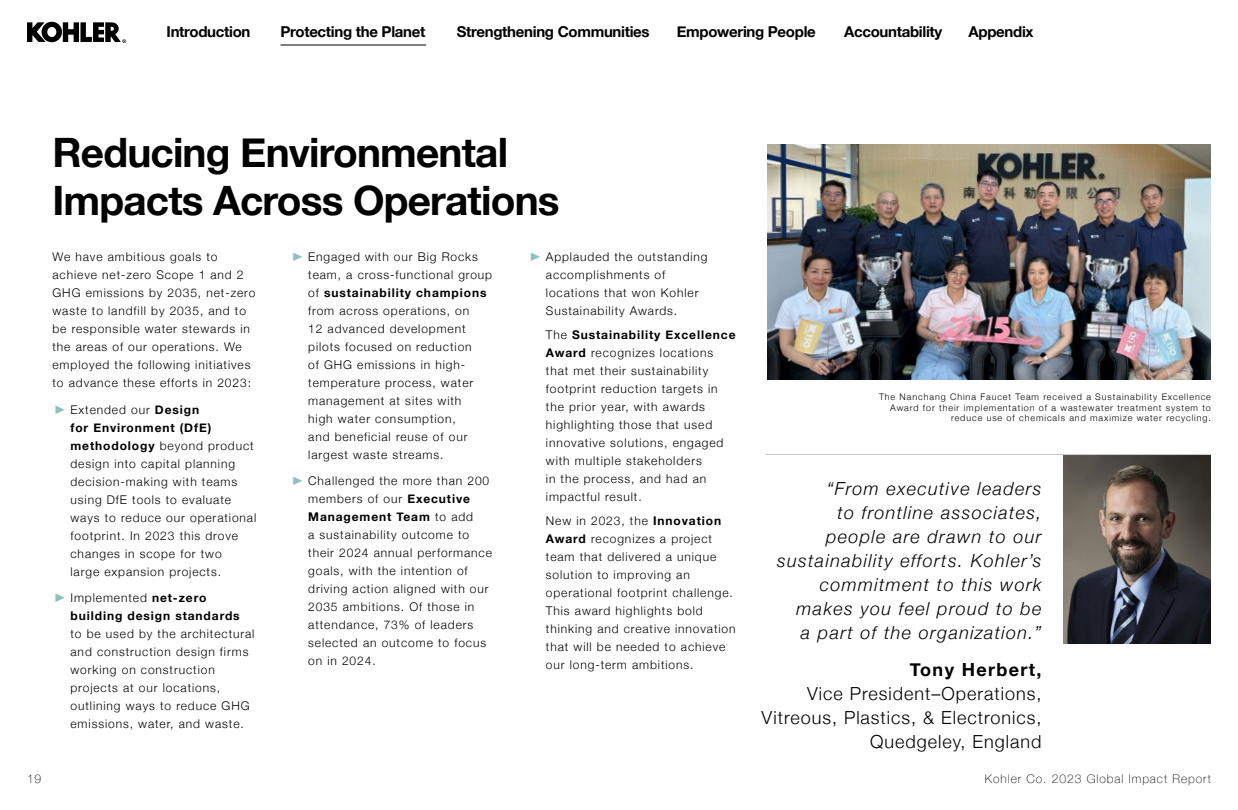
<style>
.page{position:relative;width:1238px;height:810px;background:#fff}
.page>*{position:absolute;margin:0;border:0;box-sizing:border-box;transform-origin:0 0}
.t1{font:700 40.5px/48px "Helvetica Neue";letter-spacing:-.02em;color:#000}
.t2{font:italic 300 18px/24px "Helvetica Neue";letter-spacing:.075em;color:#000;text-align:right}
.t3{font:300 18px/24px "Helvetica Neue";letter-spacing:.055em;color:#000;text-align:right}
.t4{font:700 18px "Helvetica Neue";letter-spacing:.075em;color:#000}
.t5{font:700 15px "Helvetica Neue";letter-spacing:-.02em;color:#000}
.t6{font:300 12px/18px "Helvetica Neue";letter-spacing:.075em;color:#000}
.t7{font:700 12px/18px "Helvetica Neue";letter-spacing:.075em;color:#000}
.t8{font:100 12px "Helvetica Neue";letter-spacing:.08em;color:#000}
.t9{font:300 9px/10.5px "Helvetica Neue";letter-spacing:.1em;color:#000;text-align:right}
.s1{color:#8dc0bf}
.s2{font-weight:700}
.s3{font-weight:300;color:#8dc0bf}
.s4{font-weight:300}
</style>
<div class="page">
<svg style="left:27px;top:22px;width:99px;height:21px"></svg>
<hr style="left:280px;top:45px;width:146px;height:1px;background:#000">
<img style="left:767px;top:144px;width:443px;height:236px">
<img style="left:1063px;top:455px;width:147px;height:188px">
<hr style="left:765px;top:454px;width:445px;height:1px;background:#c7c8ca">
<p class="t5" style="left:166px;top:20px;width:85px">Introduction</p>
<p class="t5" style="left:280px;top:20px;width:146px">Protecting the Planet</p>
<p class="t5" style="left:457px;top:20px;width:194px">Strengthening Communities</p>
<p class="t5" style="left:677px;top:20px;width:141px">Empowering People</p>
<p class="t5" style="left:844px;top:20px;width:100px">Accountability</p>
<p class="t5" style="left:968px;top:20px;width:67px">Appendix</p>
<h1 class="t1" style="left:52px;top:130px;width:508px">Reducing Environmental<br>Impacts Across Operations</h1>
<p class="t6" style="left:52px;top:247px;width:204px">We have ambitious goals to achieve net-zero Scope 1 and 2<br>GHG emissions by 2035, net-zero waste to landfill by 2035, and to be responsible water stewards in the areas of our operations. We employed the following initiatives to advance these efforts in 2023:</p>
<p class="t6" style="left:70px;top:400px;width:187px;text-indent:-18px"><span class="s1">Ҙ</span> Extended our <span class="s2">Design<br>for Environment (DfE) methodology</span> beyond product design into capital planning decision-making with teams using DfE tools to evaluate ways to reduce our operational footprint. In 2023 this drove changes in scope for two<br>large expansion projects.</p>
<p class="t7" style="left:70px;top:589px;width:171px;text-indent:-18px"><span class="s3">Ҙ</span> <span class="s4">Implemented</span> net-zero building design standards</p>
<p class="t6" style="left:70px;top:624px;width:185px">to be used by the architectural and construction design firms working on construction projects at our locations, outlining ways to reduce GHG emissions, water, and waste.</p>
<p class="t6" style="left:308px;top:247px;width:185px;text-indent:-18px"><span class="s1">Ҙ</span> Engaged with our Big Rocks team, a cross-functional group of <span class="s2">sustainability champions </span>from across operations, on<br>12 advanced development pilots focused on reduction<br>of GHG emissions in high&shy;temperature process, water management at sites with<br>high water consumption,<br>and beneficial reuse of our largest waste streams.</p>
<p class="t6" style="left:308px;top:471px;width:185px;text-indent:-18px"><span class="s1">Ҙ</span> Challenged the more than 200 members of our <span class="s2">Executive<br>Management Team</span> to add<br>a sustainability outcome to their 2024 annual performance goals, with the intention of driving action aligned with our<br>2035 ambitions. Of those in attendance, 73% of leaders selected an outcome to focus on in 2024.</p>
<p class="t6" style="left:546px;top:247px;width:163px;text-indent:-18px"><span class="s1">Ҙ</span> Applauded the outstanding accomplishments of locations that won Kohler<br>Sustainability Awards.</p>
<p class="t6" style="left:546px;top:325px;width:191px">The <span class="s2">Sustainability Excellence<br>Award</span> recognizes locations that met their sustainability footprint reduction targets in the prior year, with awards highlighting those that used innovative solutions, engaged with multiple stakeholders<br>in the process, and had an impactful result.</p>
<p class="t6" style="left:546px;top:511px;width:191px">New in 2023, the <span class="s2">Innovation<br>Award</span> recognizes a project team that delivered a unique solution to improving an operational footprint challenge.<br>This award highlights bold thinking and creative innovation that will be needed to achieve our long-term ambitions.</p>
<p class="t8" style="left:27px;top:769px;width:16px">19</p>
<p class="t9" style="left:879px;top:391px;width:333px">The Nanchang China Faucet Team received a Sustainability Excellence<br>Award for their implementation of a wastewater treatment system to reduce use of chemicals and maximize water recycling.</p>
<h2 class="t2" style="left:777px;top:475px;width:266px">“From executive leaders<br>to frontline associates, people are drawn to our sustainability efforts. Kohler’s commitment to this work makes you feel proud to be<br>a part of the organization.”</h2>
<h2 class="t4" style="left:910px;top:655px;width:133px">Tony Herbert,</h2>
<h2 class="t3" style="left:761px;top:680px;width:281px">Vice President–Operations,<br>Vitreous, Plastics, &amp; Electronics,<br>Quedgeley, England</h2>
<p class="t8" style="left:985px;top:769px;width:227px">Kohler Co. 2023 Global Impact Report</p>
</div>
